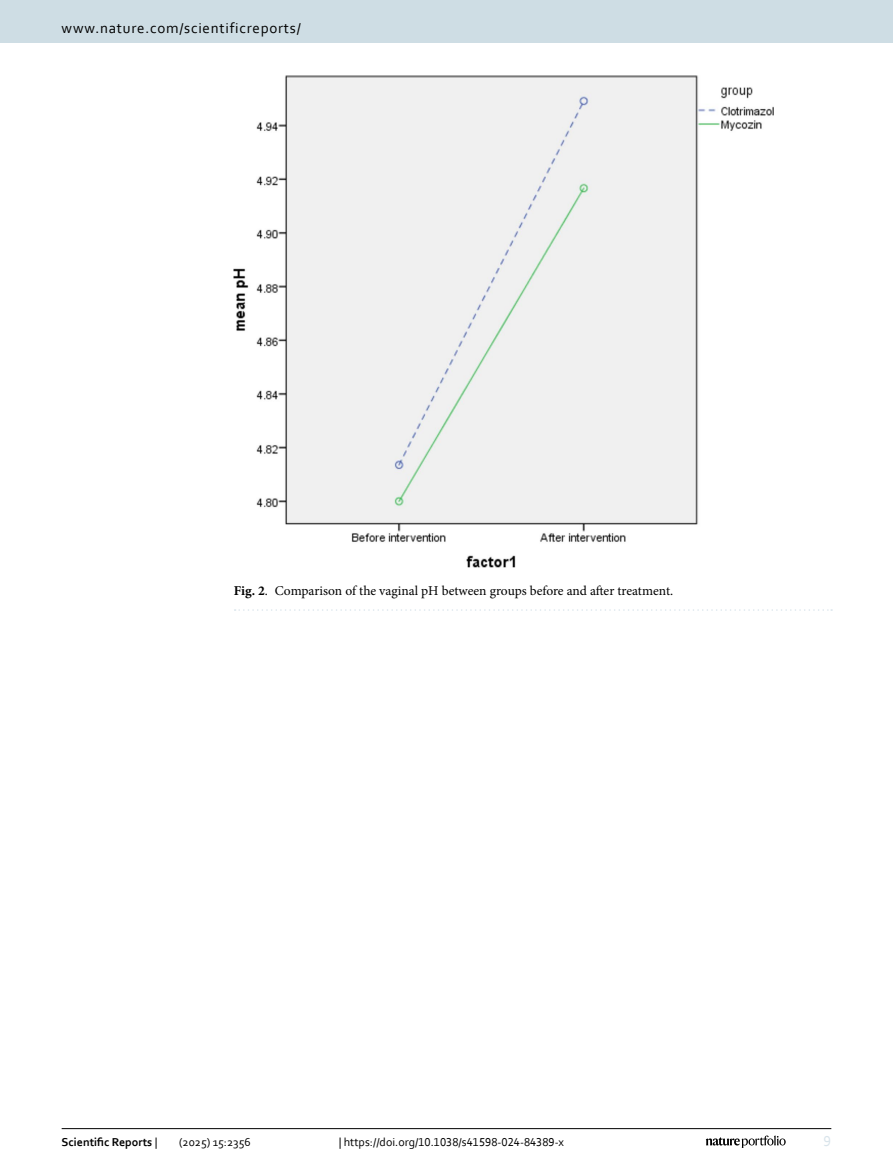
<style>
.page{position:relative;width:893px;height:1174px;background:#fff}
.page>*{position:absolute;margin:0;border:0;box-sizing:border-box;transform-origin:0 0}
.t1{font:15px "Corbel";letter-spacing:.05em;color:#000}
.t2{font:15px "Corbel";color:#d9e4eb}
.Figure_Caption{font:13.5px "Minion Pro";color:#000}
.t3{font:12px "Corbel";color:#000}
.t4{font:700 12px "Corbel";color:#000}
.s1{font-weight:700}
.s2{font-weight:400}
</style>
<div class="page">
<img style="left:234px;top:76px;width:539px;height:491px">
<svg style="left:235px;top:609px;width:597px;height:2px"></svg>
<hr style="left:62px;top:1128px;width:769px;height:1px;background:#000">
<svg style="left:706px;top:1135px;width:80px;height:12px"></svg>
<div style="left:0;top:0;width:893px;height:43px;background:#cedde4"></div>
<p class="t1" style="left:62px;top:18px;width:241px">www.nature.com/scientificreports/</p>
<p class="Figure_Caption" style="left:234px;top:581px;width:441px"><span class="s1">Fig. 2</span>. Comparison of the vaginal pH between groups before and after treatment.</p>
<p class="t4" style="left:62px;top:1134px;width:97px">Scientific Reports <span class="s2">|</span></p>
<p class="t3" style="left:179px;top:1134px;width:73px">(2025) 15:2356</p>
<p class="t3" style="left:339px;top:1134px;width:227px">| https://doi.org/10.1038/s41598-024-84389-x</p>
<p class="t2" style="left:824px;top:1132px;width:9px">9</p>
</div>
